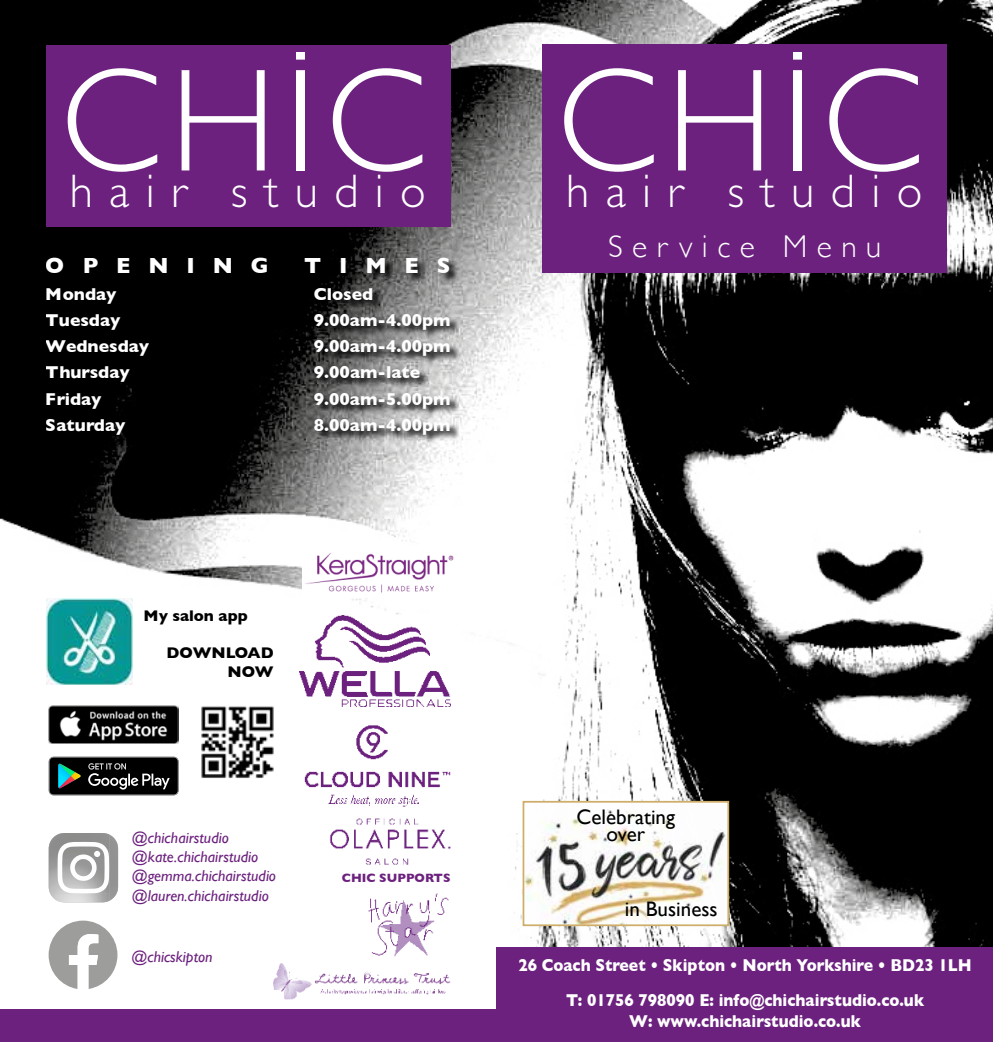
<style>
.page{position:relative;width:993px;height:1042px;background:#fff}
.page>*{position:absolute;margin:0;border:0;box-sizing:border-box;transform-origin:0 0}
.t1{font:300 47.25px "Gill Sans";color:#fff}
.t2{font:300 31.5px "Gill Sans";letter-spacing:.3em;color:#fff}
.t3{font:700 22.22px "Gill Sans";color:#fff}
.t4{font:21px/17.5px "Gill Sans";color:#000;text-align:center}
.t5{font:700 17.5px "Gill Sans";color:#fff}
.t6{font:700 17.5px/35px "Gill Sans";color:#fff;text-align:center;scale:.9 1}
.t7{font:italic 15.75px/19.2px "Gill Sans";color:#6c217e}
.t8{font:700 15.75px/18.9px "Gill Sans";color:#000;text-align:right}
.t9{font:700 12.25px "Gill Sans";color:#6c217e}
</style>
<div class="page">
<img style="left:0;top:0;width:992px;height:960px">
<div style="left:46px;top:45px;width:404px;height:182px;background:#6c217e"></div>
<svg style="left:333px;top:68px;width:89px;height:104px"></svg>
<div style="left:297px;top:52px;width:8px;height:118px;background:#fff"></div>
<svg style="left:181px;top:70px;width:83px;height:100px"></svg>
<svg style="left:68px;top:68px;width:89px;height:104px"></svg>
<div style="left:181px;top:60px;width:157px;height:10px;background:#6c217e"></div>
<div style="left:542px;top:45px;width:404px;height:228px;background:#6c217e"></div>
<svg style="left:829px;top:68px;width:89px;height:104px"></svg>
<div style="left:793px;top:52px;width:8px;height:118px;background:#fff"></div>
<svg style="left:678px;top:70px;width:82px;height:100px"></svg>
<svg style="left:564px;top:68px;width:89px;height:104px"></svg>
<div style="left:677px;top:60px;width:157px;height:10px;background:#6c217e"></div>
<div style="left:0;top:1009px;width:502px;height:33px;background:#6c217e"></div>
<div style="left:496px;top:947px;width:496px;height:95px;background:#6c217e"></div>
<svg style="left:46px;top:258px;width:414px;height:187px;background:#2b2b2a"></svg>
<img style="left:329px;top:819px;width:121px;height:47px">
<img style="left:299px;top:615px;width:152px;height:92px">
<img style="left:305px;top:724px;width:146px;height:90px">
<img style="left:366px;top:893px;width:85px;height:64px">
<img style="left:273px;top:963px;width:178px;height:37px">
<svg style="left:49px;top:833px;width:69px;height:69px"></svg>
<img style="left:303px;top:546px;width:155px;height:52px">
<svg style="left:49px;top:920px;width:68px;height:69px"></svg>
<img style="left:525px;top:804px;width:201px;height:119px">
<div style="left:522px;top:801px;width:207px;height:125px;border:2px solid #cfae69"></div>
<img style="left:49px;top:705px;width:130px;height:38px">
<img style="left:191px;top:696px;width:92px;height:91px">
<svg style="left:49px;top:757px;width:129px;height:38px;background:#232a29"></svg>
<img style="left:46px;top:598px;width:87px;height:86px">
<h1 class="t1" style="left:70px;top:154px;width:357px">hair studio</h1>
<h1 class="t1" style="left:566px;top:154px;width:357px">hair studio</h1>
<h2 class="t2" style="left:608px;top:221px;width:275px">Service Menu</h2>
<p class="t3" style="left:46px;top:248px;width:224px">O P E N I N G</p>
<p class="t3" style="left:304px;top:248px;width:148px">T I M E S</p>
<p class="t5" style="left:46px;top:280px;width:72px">Monday</p>
<p class="t5" style="left:314px;top:280px;width:61px">Closed</p>
<p class="t5" style="left:46px;top:306px;width:76px">Tuesday</p>
<p class="t5" style="left:314px;top:306px;width:138px">9.00am-4.00pm</p>
<p class="t5" style="left:46px;top:332px;width:105px">Wednesday</p>
<p class="t5" style="left:314px;top:332px;width:138px">9.00am-4.00pm</p>
<p class="t5" style="left:46px;top:358px;width:85px">Thursday</p>
<p class="t5" style="left:314px;top:358px;width:108px">9.00am-late</p>
<p class="t5" style="left:46px;top:385px;width:57px">Friday</p>
<p class="t5" style="left:314px;top:385px;width:138px">9.00am-5.00pm</p>
<p class="t5" style="left:46px;top:411px;width:81px">Saturday</p>
<p class="t5" style="left:314px;top:411px;width:138px">8.00am-4.00pm</p>
<p class="t8" style="left:144px;top:605px;width:106px">My salon app</p>
<p class="t8" style="left:166px;top:643px;width:108px">DOWNLOAD<br>NOW</p>
<p class="t7" style="left:132px;top:828px;width:145px">@chichairstudio @kate.chichairstudio @gemma.chichairstudio @lauren.chichairstudio</p>
<p class="t7" style="left:131px;top:947px;width:83px">@chicskipton</p>
<p class="t9" style="left:342px;top:868px;width:110px">CHIC SUPPORTS</p>
<p class="t4" style="left:576px;top:808px;width:100px">Celebrating over</p>
<p class="t4" style="left:624px;top:900px;width:94px">in Business</p>
<p class="t6" style="left:518px;top:947px;width:505px">26 Coach Street • Skipton • North Yorkshire • BD23 1LH<br>T: 01756 798090 E: info@chichairstudio.co.uk</p>
<p class="t6" style="left:629px;top:1003px;width:259px">W: www.chichairstudio.co.uk</p>
</div>
